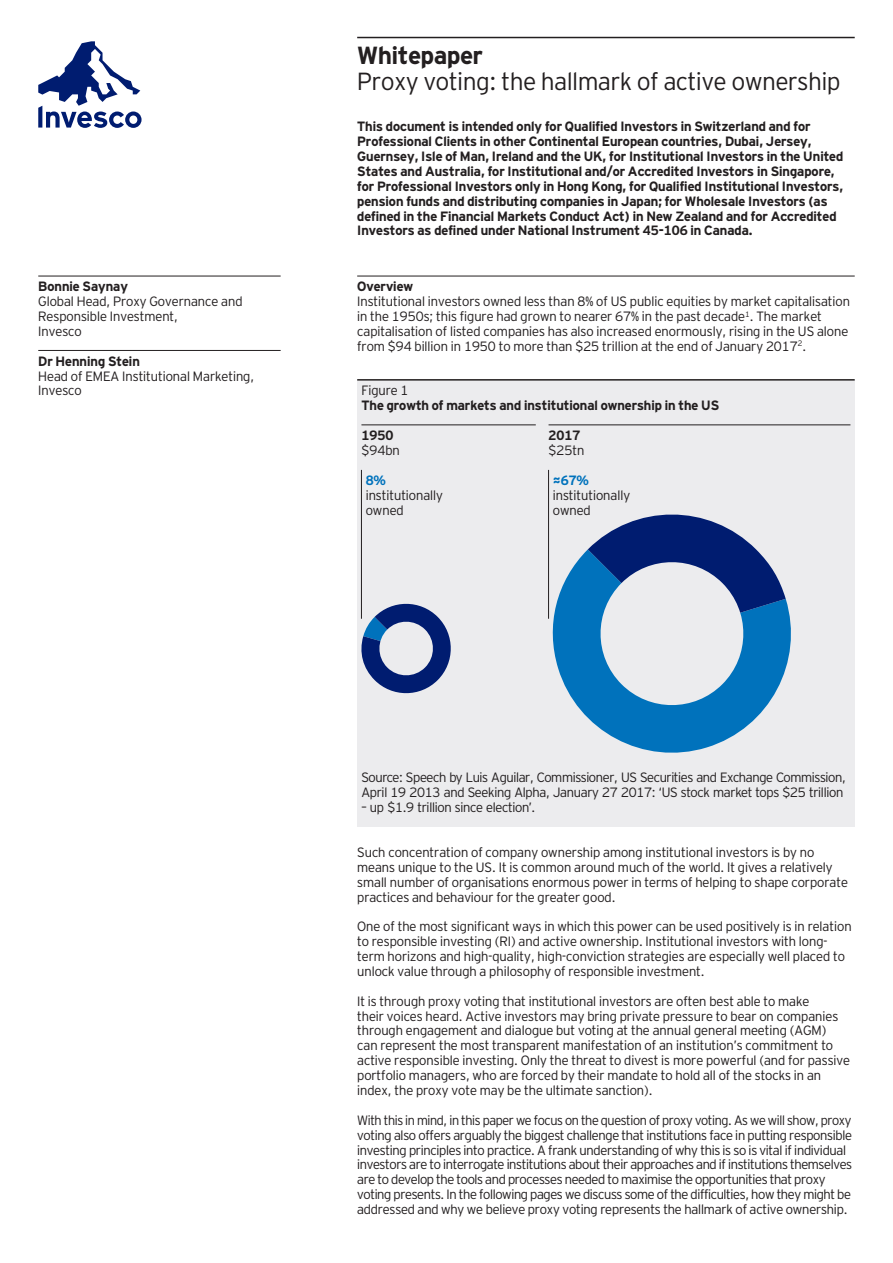
<style>
.page{position:relative;width:893px;height:1263px;background:#fff}
.page>*{position:absolute;margin:0;border:0;box-sizing:border-box;transform-origin:0 0}
.t1{font:300 24.75px "Invesco Interstate";color:#231f20}
.t2{font:700 24.75px "Invesco Interstate";color:#231f20}
.t3{font:300 13.5px/14.9px "Invesco Interstate";color:#231f20}
.t4{font:300 13.5px/14.9px "Invesco Interstate";letter-spacing:-.025em;color:#231f20}
.t5{font:700 13.5px/14.9px "Invesco Interstate";color:#231f20}
.t6{font:300 13.5px "Invesco Interstate";letter-spacing:-.02em;color:#231f20}
.t7{font:700 13.5px "Invesco Interstate";color:#0072bc}
</style>
<div class="page">
<hr style="left:357px;top:37px;width:498px;height:1px;background:#231f20">
<svg style="left:38px;top:41px;width:104px;height:87px"></svg>
<hr style="left:357px;top:276px;width:498px;height:1px;background:#231f20">
<hr style="left:38px;top:276px;width:243px;height:1px;background:#231f20">
<hr style="left:38px;top:350px;width:243px;height:1px;background:#231f20">
<div style="left:357px;top:381px;width:498px;height:446px;background:#ececee"></div>
<hr style="left:357px;top:379px;width:498px;height:2px;background:#231f20">
<svg style="left:360px;top:599px;width:91px;height:95px"></svg>
<svg style="left:549px;top:549px;width:242px;height:204px;fill:#0072bc"></svg>
<svg style="left:588px;top:514px;width:198px;height:198px"></svg>
<hr style="left:361px;top:470px;width:1px;height:149px;background:#231f20">
<hr style="left:548px;top:470px;width:1px;height:149px;background:#231f20">
<hr style="left:361px;top:424px;width:175px;height:1px;background:#231f20">
<hr style="left:549px;top:424px;width:301px;height:1px;background:#231f20">
<p class="t5" style="left:38px;top:279px;width:91px">Bonnie Saynay</p>
<p class="t3" style="left:38px;top:294px;width:206px">Global Head, Proxy Governance and<br>Responsible Investment,<br>Invesco</p>
<p class="t5" style="left:38px;top:353px;width:103px">Dr Henning Stein</p>
<p class="t3" style="left:38px;top:368px;width:217px">Head of EMEA Institutional Marketing,<br>Invesco</p>
<h1 class="t2" style="left:357px;top:41px;width:127px">Whitepaper</h1>
<h1 class="t1" style="left:357px;top:67px;width:485px">Proxy voting: the hallmark of active ownership</h1>
<p class="t5" style="left:357px;top:119px;width:488px">This document is intended only for Qualified Investors in Switzerland and for Professional Clients in other Continental European countries, Dubai, Jersey, Guernsey, Isle of Man, Ireland and the UK, for Institutional Investors in the United States and Australia, for Institutional and/or Accredited Investors in Singapore, for Professional Investors only in Hong Kong, for Qualified Institutional Investors, pension funds and distributing companies in Japan; for Wholesale Investors (as defined in the Financial Markets Conduct Act) in New Zealand and for Accredited Investors as defined under National Instrument 45-106 in Canada.</p>
<p class="t5" style="left:357px;top:279px;width:57px">Overview</p>
<p class="t3" style="left:357px;top:294px;width:494px">Institutional investors owned less than 8% of US public equities by market capitalisation in the 1950s; this figure had grown to nearer 67% in the past decade<sup>1</sup>. The market capitalisation of listed companies has also increased enormously, rising in the US alone from $94 billion in 1950 to more than $25 trillion at the end of January 2017<sup>2</sup>.</p>
<p class="t3" style="left:361px;top:383px;width:49px">Figure 1</p>
<p class="t5" style="left:361px;top:398px;width:359px">The growth of markets and institutional ownership in the US</p>
<p class="t5" style="left:361px;top:428px;width:33px">1950</p>
<p class="t3" style="left:361px;top:443px;width:40px">$94bn</p>
<p class="t7" style="left:366px;top:472px;width:21px">8%</p>
<p class="t3" style="left:366px;top:487px;width:79px">institutionally owned</p>
<p class="t5" style="left:549px;top:428px;width:33px">2017</p>
<p class="t3" style="left:549px;top:443px;width:37px">$25tn</p>
<p class="t7" style="left:553px;top:472px;width:37px">≈67%</p>
<p class="t3" style="left:553px;top:487px;width:79px">institutionally owned</p>
<p class="t4" style="left:361px;top:770px;width:486px">Source: Speech by Luis Aguilar, Commissioner, US Securities and Exchange Commission,<br>April 19 2013 and Seeking Alpha, January 27 2017: ‘US stock market tops $25 trillion</p>
<p class="t6" style="left:361px;top:799px;width:175px">– up $1.9 trillion since election’.</p>
<p class="t3" style="left:357px;top:844px;width:492px">Such concentration of company ownership among institutional investors is by no means unique to the US. It is common around much of the world. It gives a relatively small number of organisations enormous power in terms of helping to shape corporate practices and behaviour for the greater good.</p>
<p class="t3" style="left:357px;top:919px;width:496px">One of the most significant ways in which this power can be used positively is in relation to responsible investing (RI) and active ownership. Institutional investors with long&shy;term horizons and high-quality, high-conviction strategies are especially well placed to unlock value through a philosophy of responsible investment.</p>
<p class="t3" style="left:357px;top:993px;width:494px">It is through proxy voting that institutional investors are often best able to make<br>their voices heard. Active investors may bring private pressure to bear on companies through engagement and dialogue but voting at the annual general meeting (AGM) can represent the most transparent manifestation of an institution’s commitment to active responsible investing. Only the threat to divest is more powerful (and for passive portfolio managers, who are forced by their mandate to hold all of the stocks in an index, the proxy vote may be the ultimate sanction).</p>
<p class="t4" style="left:357px;top:1112px;width:496px">With this in mind, in this paper we focus on the question of proxy voting. As we will show, proxy voting also offers arguably the biggest challenge that institutions face in putting responsible investing principles into practice. A frank understanding of why this is so is vital if individual investors are to interrogate institutions about their approaches and if institutions themselves are to develop the tools and processes needed to maximise the opportunities that proxy voting presents. In the following pages we discuss some of the difficulties, how they might be addressed and why we believe proxy voting represents the hallmark of active ownership.</p>
</div>
